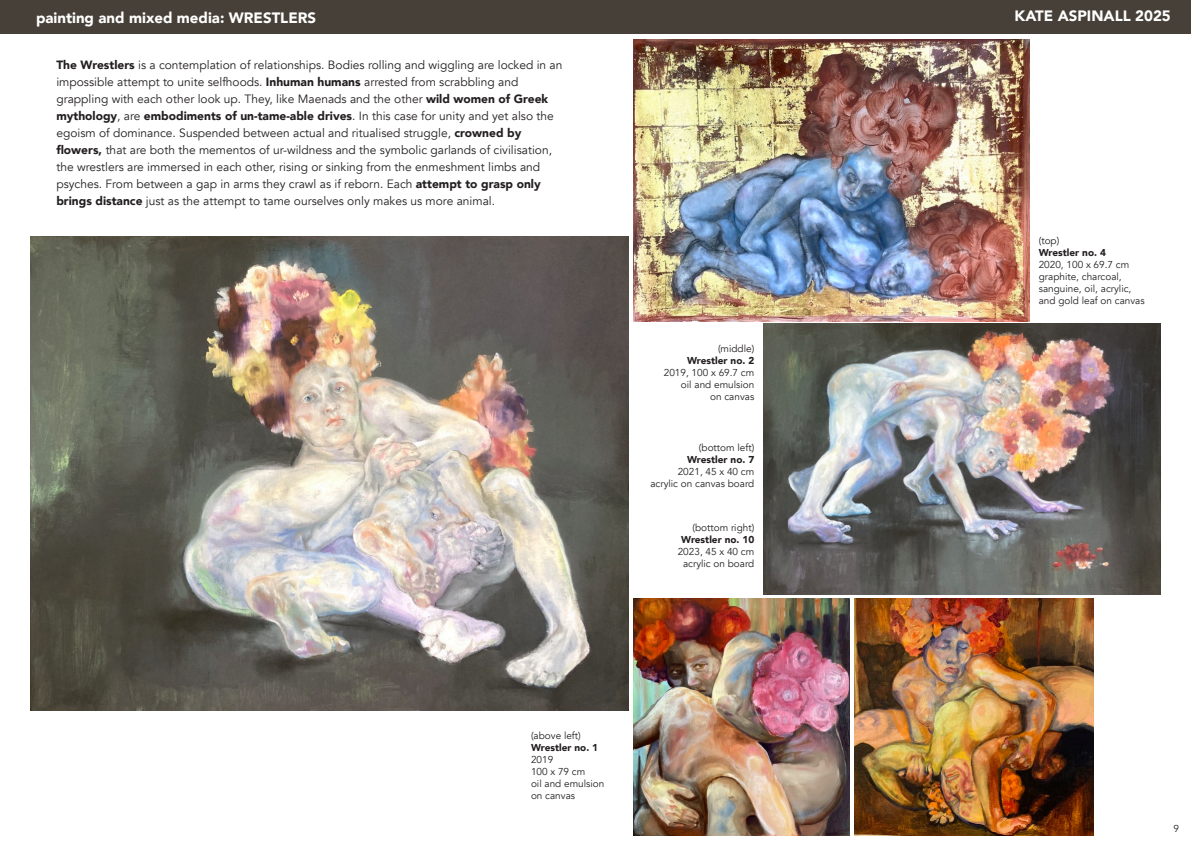
<style>
.page{position:relative;width:1191px;height:842px;background:#fff}
.page>*{position:absolute;margin:0;border:0;box-sizing:border-box;transform-origin:0 0}
.t1{font:900 15px "Avenir";color:#fff}
.t2{font:12px/17px "Avenir";color:#231f20}
.t3{font:10px/12px "Avenir";color:#231f20}
.t4{font:900 10px "Avenir";color:#231f20}
.s1{font-weight:900}
</style>
<div class="page">
<img style="left:31px;top:236px;width:598px;height:475px">
<img style="left:633px;top:598px;width:216px;height:237px">
<img style="left:854px;top:598px;width:239px;height:237px">
<img style="left:764px;top:323px;width:396px;height:272px">
<img style="left:633px;top:40px;width:396px;height:281px">
<div style="left:0;top:0;width:1191px;height:34px;background:#474038"></div>
<p class="t1" style="left:36px;top:8px;width:282px">painting and mixed media: WRESTLERS</p>
<p class="t1" style="left:1014px;top:6px;width:158px">KATE ASPINALL 2025</p>
<p class="t2" style="left:56px;top:56px;width:507px"><span class="s1">The Wrestlers</span> is a contemplation of relationships. Bodies rolling and wiggling are locked in an impossible attempt to unite selfhoods. <span class="s1">Inhuman humans</span> arrested from scrabbling and grappling with each other look up. They, like Maenads and the other <span class="s1">wild women of Greek mythology</span>, are <span class="s1">embodiments of un-tame-able drives</span>. In this case for unity and yet also the egoism of dominance. Suspended between actual and ritualised struggle, <span class="s1">crowned by flowers,</span> that are both the mementos of ur-wildness and the symbolic garlands of civilisation, the wrestlers are immersed in each other, rising or sinking from the enmeshment limbs and psyches. From between a gap in arms they crawl as if reborn. Each <span class="s1">attempt to grasp only brings distance</span> just as the attempt to tame ourselves only makes us more animal.</p>
<p class="t3" style="left:718px;top:343px;width:38px">(middle)</p>
<p class="t4" style="left:687px;top:354px;width:69px">Wrestler no. 2</p>
<p class="t3" style="left:664px;top:367px;width:92px;text-align:right">2019, 100 x 69.7 cm oil and emulsion<br>on canvas</p>
<p class="t3" style="left:699px;top:442px;width:57px">(bottom left)</p>
<p class="t4" style="left:687px;top:453px;width:69px">Wrestler no. 7</p>
<p class="t3" style="left:650px;top:466px;width:105px;text-align:right">2021, 45 x 40 cm acrylic on canvas board</p>
<p class="t3" style="left:692px;top:522px;width:63px">(bottom right)</p>
<p class="t4" style="left:681px;top:533px;width:75px">Wrestler no. 10</p>
<p class="t3" style="left:678px;top:546px;width:78px;text-align:center">2023, 45 x 40 cm acrylic on board</p>
<p class="t3" style="left:531px;top:729px;width:51px">(above left)</p>
<p class="t4" style="left:531px;top:741px;width:69px">Wrestler no. 1</p>
<p class="t3" style="left:531px;top:753px;width:75px">2019<br>100 x 79 cm<br>oil and emulsion on canvas</p>
<p class="t3" style="left:1038px;top:234px;width:22px">(top)</p>
<p class="t4" style="left:1038px;top:246px;width:69px">Wrestler no. 4</p>
<p class="t3" style="left:1038px;top:258px;width:107px">2020, 100 x 69.7 cm graphite, charcoal, sanguine, oil, acrylic, and gold leaf on canvas</p>
<p class="t3" style="left:1173px;top:823px;width:7px">9</p>
</div>
